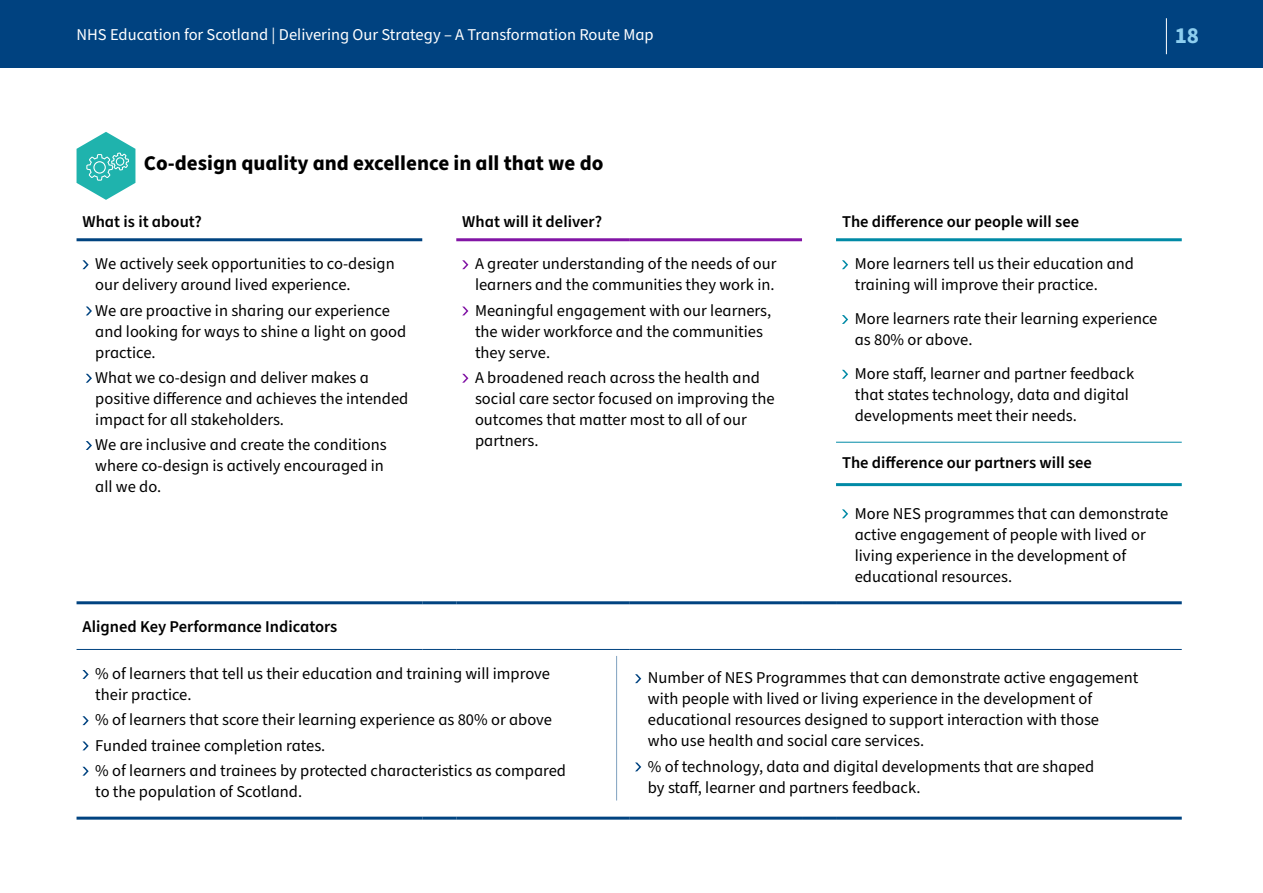
<style>
.page{position:relative;width:1263px;height:893px;background:#fff}
.page>*{position:absolute;margin:0;border:0;box-sizing:border-box;transform-origin:0 0}
.t1{font:700 22.95px "Source Sans Pro";color:#8dceef}
.BODY{font:700 21px "Source Sans Pro";color:#000}
.BODY-2{font:16.5px/21px "Source Sans Pro";color:#000}
.BODY-3{font:600 16.5px "Source Sans Pro";color:#000}
.t2{font:16.5px "Source Sans Pro";color:#fff}
</style>
<div class="page">
<div style="left:0;top:0;width:1263px;height:67px;background:#004280"></div>
<hr style="left:1166px;top:18px;width:1px;height:36px;background:#fff">
<svg style="left:836px;top:241px;width:346px;height:278px"></svg>
<hr style="left:77px;top:238px;width:345px;height:3px;background:#004380">
<hr style="left:456px;top:238px;width:173px;height:3px;background:#8215a5">
<hr style="left:629px;top:238px;width:173px;height:3px;background:#8215a5">
<hr style="left:836px;top:238px;width:346px;height:3px;background:#008aa6">
<hr style="left:836px;top:483px;width:346px;height:3px;background:#008aa6">
<hr style="left:836px;top:442px;width:346px;height:1px;background:#008aa6">
<hr style="left:77px;top:817px;width:345px;height:3px;background:#004380">
<hr style="left:422px;top:817px;width:34px;height:3px;background:#004380">
<hr style="left:456px;top:817px;width:173px;height:3px;background:#004380">
<hr style="left:629px;top:817px;width:173px;height:3px;background:#004380">
<hr style="left:802px;top:817px;width:34px;height:3px;background:#004380">
<hr style="left:836px;top:817px;width:346px;height:3px;background:#004380">
<hr style="left:77px;top:649px;width:345px;height:1px;background:#004380">
<hr style="left:422px;top:649px;width:34px;height:1px;background:#004380">
<hr style="left:456px;top:649px;width:173px;height:1px;background:#004380">
<hr style="left:629px;top:649px;width:173px;height:1px;background:#004380">
<hr style="left:802px;top:649px;width:34px;height:1px;background:#004380">
<hr style="left:836px;top:649px;width:346px;height:1px;background:#004380">
<hr style="left:77px;top:601px;width:345px;height:3px;background:#004380">
<hr style="left:422px;top:601px;width:34px;height:3px;background:#004380">
<hr style="left:456px;top:601px;width:173px;height:3px;background:#004380">
<hr style="left:629px;top:601px;width:173px;height:3px;background:#004380">
<hr style="left:802px;top:601px;width:34px;height:3px;background:#004380">
<hr style="left:836px;top:601px;width:346px;height:3px;background:#004380">
<svg style="left:83px;top:260px;width:6px;height:9px"></svg>
<svg style="left:86px;top:307px;width:6px;height:8px"></svg>
<svg style="left:86px;top:374px;width:6px;height:9px"></svg>
<svg style="left:86px;top:441px;width:6px;height:9px"></svg>
<svg style="left:462px;top:260px;width:6px;height:9px"></svg>
<svg style="left:462px;top:307px;width:6px;height:8px"></svg>
<svg style="left:462px;top:374px;width:6px;height:9px"></svg>
<svg style="left:842px;top:260px;width:6px;height:9px"></svg>
<svg style="left:842px;top:315px;width:6px;height:9px"></svg>
<svg style="left:842px;top:370px;width:6px;height:9px"></svg>
<svg style="left:842px;top:509px;width:6px;height:9px"></svg>
<svg style="left:83px;top:670px;width:6px;height:9px"></svg>
<svg style="left:83px;top:716px;width:6px;height:9px"></svg>
<svg style="left:83px;top:741px;width:6px;height:9px"></svg>
<svg style="left:83px;top:767px;width:6px;height:9px"></svg>
<svg style="left:635px;top:674px;width:6px;height:9px"></svg>
<svg style="left:635px;top:762px;width:6px;height:9px"></svg>
<hr style="left:616px;top:656px;width:1px;height:144px;background:#80a1c0">
<svg style="left:77px;top:132px;width:58px;height:68px"></svg>
<div style="left:116px;top:157px;width:9px;height:9px;border:1px solid #fff;border-radius:50%"></div>
<p class="t2" style="left:77px;top:23px;width:579px">NHS Education for Scotland | Delivering Our Strategy – A Transformation Route Map</p>
<h1 class="t1" style="left:1175px;top:20px;width:26px">18</h1>
<p class="BODY" style="left:144px;top:149px;width:461px">Co-design quality and excellence in all that we do</p>
<p class="BODY-3" style="left:83px;top:210px;width:121px">What is it about?</p>
<p class="BODY-3" style="left:462px;top:210px;width:141px">What will it deliver?</p>
<p class="BODY-3" style="left:842px;top:210px;width:239px">The difference our people will see</p>
<p class="BODY-2" style="left:95px;top:254px;width:301px">We actively seek opportunities to co-design our delivery around lived experience.</p>
<p class="BODY-2" style="left:95px;top:300px;width:313px">We are proactive in sharing our experience and looking for ways to shine a light on good practice.</p>
<p class="BODY-2" style="left:95px;top:367px;width:315px">What we co-design and deliver makes a positive difference and achieves the intended impact for all stakeholders.</p>
<p class="BODY-2" style="left:95px;top:435px;width:293px">We are inclusive and create the conditions where co-design is actively encouraged in all we do.</p>
<p class="BODY-2" style="left:475px;top:254px;width:303px">A greater understanding of the needs of our learners and the communities they work in.</p>
<p class="BODY-2" style="left:475px;top:300px;width:298px">Meaningful engagement with our learners, the wider workforce and the communities they serve.</p>
<p class="BODY-2" style="left:475px;top:367px;width:301px">A broadened reach across the health and social care sector focused on improving the outcomes that matter most to all of our partners.</p>
<p class="BODY-2" style="left:855px;top:254px;width:281px">More learners tell us their education and training will improve their practice.</p>
<p class="BODY-2" style="left:855px;top:309px;width:304px">More learners rate their learning experience as 80% or above.</p>
<p class="BODY-2" style="left:855px;top:363px;width:281px">More staff, learner and partner feedback that states technology, data and digital developments meet their needs.</p>
<p class="BODY-3" style="left:842px;top:451px;width:251px">The difference our partners will see</p>
<p class="BODY-2" style="left:855px;top:503px;width:315px">More NES programmes that can demonstrate active engagement of people with lived or living experience in the development of educational resources.</p>
<p class="BODY-3" style="left:83px;top:616px;width:256px">Aligned Key Performance Indicators</p>
<p class="BODY-2" style="left:95px;top:664px;width:456px">% of learners that tell us their education and training will improve their practice.</p>
<p class="BODY-2" style="left:95px;top:710px;width:458px">% of learners that score their learning experience as 80% or above</p>
<p class="BODY-2" style="left:95px;top:735px;width:232px">Funded trainee completion rates.</p>
<p class="BODY-2" style="left:95px;top:760px;width:472px">% of learners and trainees by protected characteristics as compared to the population of Scotland.</p>
<p class="BODY-2" style="left:648px;top:668px;width:492px">Number of NES Programmes that can demonstrate active engagement with people with lived or living experience in the development of educational resources designed to support interaction with those<br>who use health and social care services.</p>
<p class="BODY-2" style="left:648px;top:756px;width:448px">% of technology, data and digital developments that are shaped by staff, learner and partners feedback.</p>
</div>
